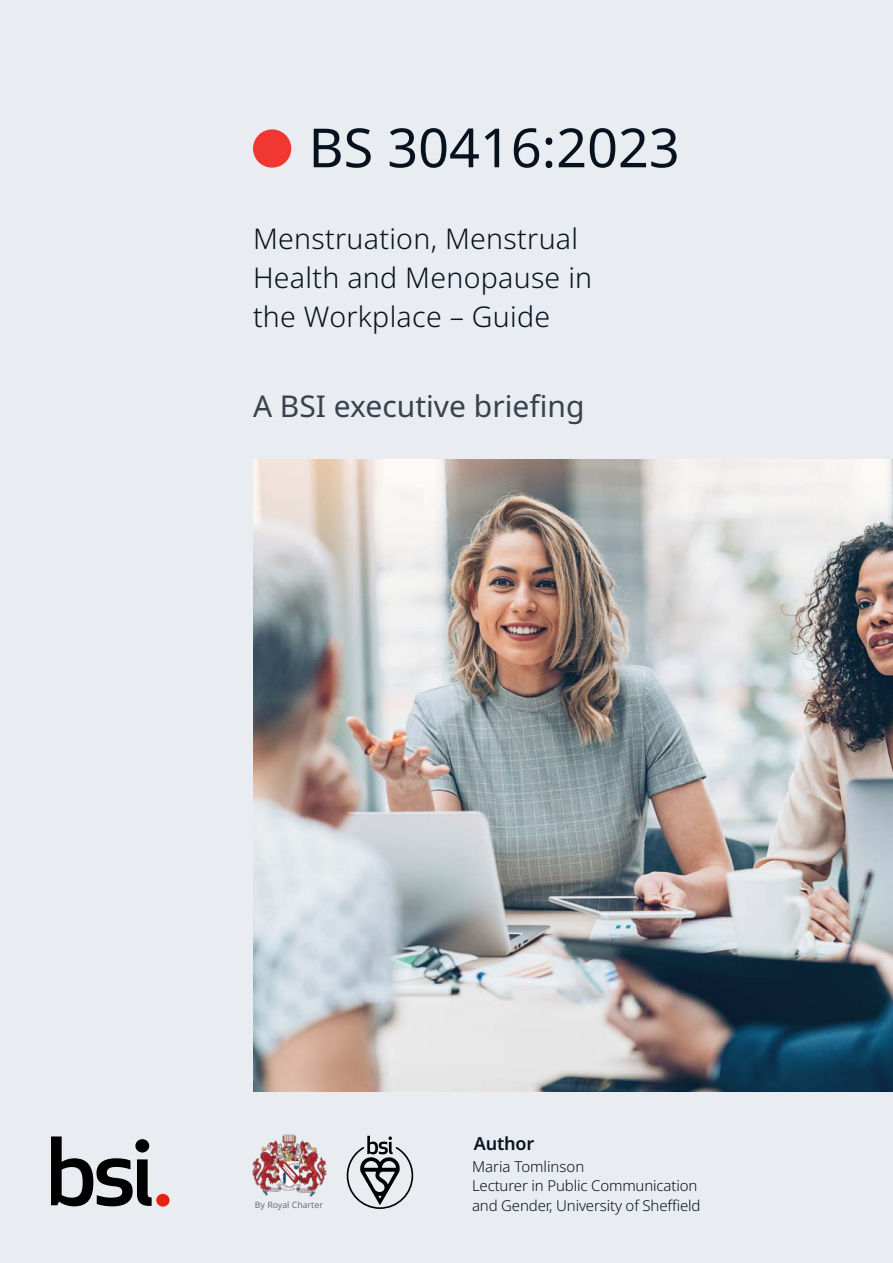
<style>
.page{position:relative;width:893px;height:1263px;background:#e9edf2}
.page>*{position:absolute;margin:0;border:0;box-sizing:border-box;transform-origin:0 0}
.t1{font:54px "Noto Sans";color:#08121f}
.t2{font:30px "Noto Sans";color:#39414c}
.t3{font:300 28.5px/39px "Noto Sans";letter-spacing:.01em;color:#08121f}
.t4{font:600 18px "Noto Sans";letter-spacing:-.01em;color:#08121f}
.t5{font:300 15px/19.6px "Noto Sans";letter-spacing:-.01em;color:#08121f}
.t6{font:8.7px "Noto Sans";color:#706f6f}
</style>
<div class="page">
<img style="left:253px;top:460px;width:640px;height:631px">
<div style="left:156px;top:1194px;width:14px;height:12px;background:#e42313;border-radius:50%"></div>
<svg style="left:51px;top:1136px;width:101px;height:70px"></svg>
<svg style="left:347px;top:1136px;width:66px;height:73px"></svg>
<img style="left:252px;top:1135px;width:75px;height:62px">
<div style="left:253px;top:129px;width:38px;height:39px;background:#f03732;border-radius:50%"></div>
<h1 class="t1" style="left:308px;top:117px;width:373px">BS 30416:2023</h1>
<h3 class="t3" style="left:253px;top:220px;width:341px">Menstruation, Menstrual<br>Health and Menopause in the Workplace – Guide</h3>
<h2 class="t2" style="left:253px;top:389px;width:333px">A BSI executive briefing</h2>
<p class="t6" style="left:255px;top:1200px;width:70px">By Royal Charter</p>
<p class="t4" style="left:474px;top:1134px;width:62px">Author</p>
<p class="t5" style="left:472px;top:1157px;width:230px">Maria Tomlinson<br>Lecturer in Public Communication and Gender, University of Sheffield</p>
</div>
